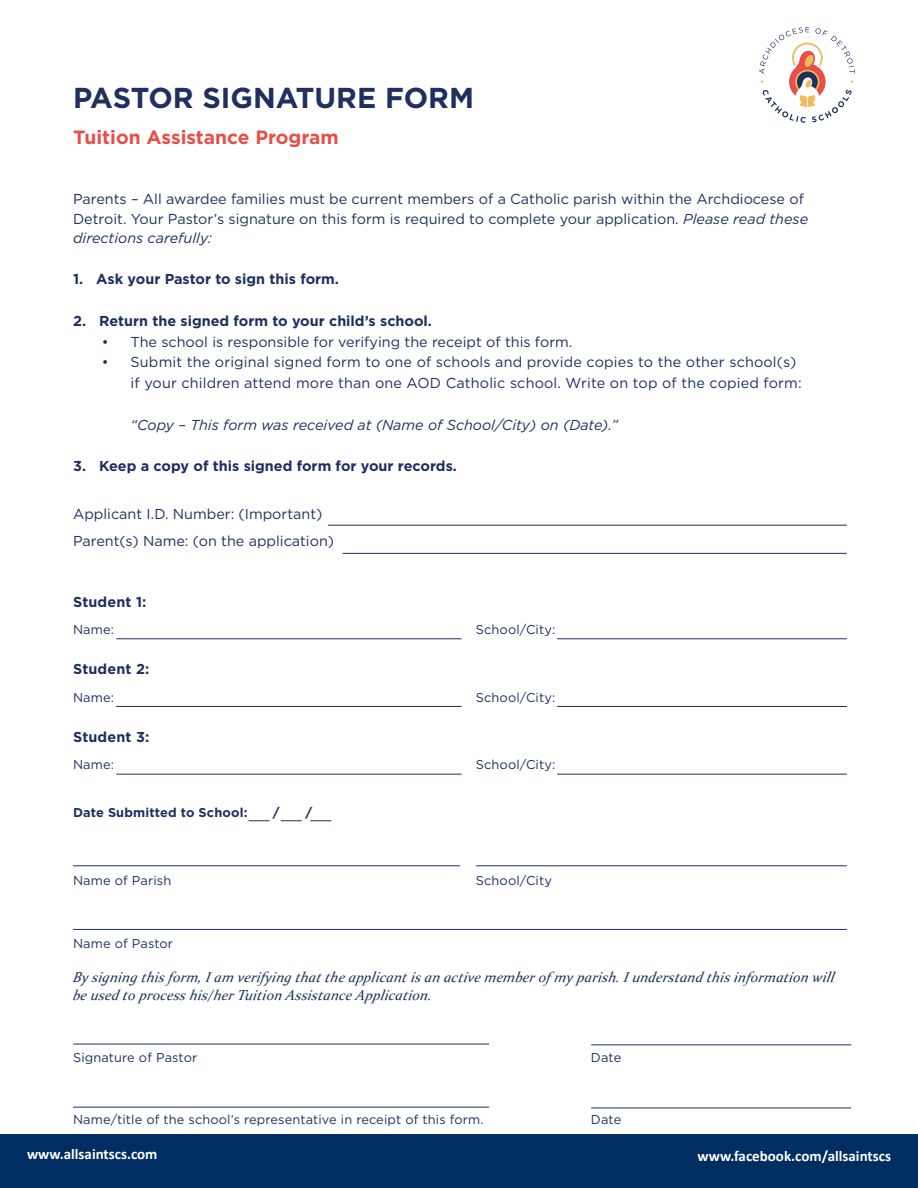
<style>
.page{position:relative;width:918px;height:1188px;background:#fff}
.page>*{position:absolute;margin:0;border:0;box-sizing:border-box;transform-origin:0 0}
.t1{font:700 28.8px "Gotham";color:#1f305f}
.t2{font:700 19.2px "Gotham";color:#e75048}
.t3{font:700 15px "Calibri";color:#fff}
.t4{font:14.4px/19.2px "Gotham";color:#1f305f}
.t5{font:italic 14.4px/17.2px "Constantia";letter-spacing:.01em;color:#1f305f}
.t6{font:700 14.4px "Gotham";color:#1f305f}
.t7{font:italic 14.4px "Gotham";color:#1f305f}
.t8{font:12.75px "Gotham";letter-spacing:.01em;color:#1f305f}
.t9{font:700 12.75px "Gotham";letter-spacing:.01em;color:#1f305f}
.s1{font-style:italic}
</style>
<div class="page">
<div style="left:0;top:1134px;width:918px;height:54px;background:#002d62"></div>
<svg style="left:759px;top:27px;width:96px;height:96px"></svg>
<hr style="left:328px;top:525px;width:519px;height:1px;background:#1f305f">
<hr style="left:343px;top:553px;width:504px;height:1px;background:#1f305f">
<hr style="left:116px;top:638px;width:346px;height:1px;background:#1f305f">
<hr style="left:116px;top:706px;width:346px;height:1px;background:#1f305f">
<hr style="left:116px;top:774px;width:346px;height:1px;background:#1f305f">
<hr style="left:73px;top:865px;width:387px;height:1px;background:#1f305f">
<hr style="left:476px;top:865px;width:371px;height:1px;background:#1f305f">
<hr style="left:73px;top:1044px;width:416px;height:1px;background:#1f305f">
<hr style="left:73px;top:1107px;width:416px;height:1px;background:#1f305f">
<hr style="left:73px;top:929px;width:774px;height:1px;background:#1f305f">
<svg style="left:249px;top:820px;width:20px;height:1px"></svg>
<svg style="left:281px;top:820px;width:21px;height:1px"></svg>
<svg style="left:310px;top:820px;width:21px;height:1px"></svg>
<hr style="left:557px;top:638px;width:290px;height:1px;background:#1f305f">
<hr style="left:557px;top:706px;width:290px;height:1px;background:#1f305f">
<hr style="left:557px;top:774px;width:290px;height:1px;background:#1f305f">
<hr style="left:591px;top:1044px;width:260px;height:1px;background:#1f305f">
<hr style="left:591px;top:1108px;width:260px;height:1px;background:#1f305f">
<h1 class="t1" style="left:73px;top:78px;width:403px">PASTOR SIGNATURE FORM</h1>
<h2 class="t2" style="left:73px;top:124px;width:267px">Tuition Assistance Program</h2>
<p class="t4" style="left:73px;top:189px;width:737px">Parents – All awardee families must be current members of a Catholic parish within the Archdiocese of<br>Detroit. Your Pastor’s signature on this form is required to complete your application. <span class="s1">Please read these directions carefully:</span></p>
<p class="t6" style="left:73px;top:270px;width:267px">1. Ask your Pastor to sign this form.</p>
<p class="t6" style="left:73px;top:311px;width:361px">2. Return the signed form to your child’s school.</p>
<p class="t4" style="left:102px;top:332px;width:472px">• The school is responsible for verifying the receipt of this form.</p>
<p class="t4" style="left:131px;top:352px;width:673px;line-height:20.7px;text-indent:-29px">• Submit the original signed form to one of schools and provide copies to the other school(s) if your children attend more than one AOD Catholic school. Write on top of the copied form:</p>
<p class="t7" style="left:131px;top:415px;width:489px">“Copy – This form was received at (Name of School/City) on (Date).”</p>
<p class="t6" style="left:73px;top:457px;width:385px">3. Keep a copy of this signed form for your records.</p>
<p class="t4" style="left:73px;top:500px;width:263px;line-height:27.2px">Applicant I.D. Number: (Important)<br>Parent(s) Name: (on the application)</p>
<p class="t6" style="left:73px;top:593px;width:75px">Student 1:</p>
<p class="t8" style="left:73px;top:622px;width:43px">Name:</p>
<p class="t8" style="left:476px;top:622px;width:81px">School/City:</p>
<p class="t6" style="left:73px;top:660px;width:78px">Student 2:</p>
<p class="t8" style="left:73px;top:689px;width:43px">Name:</p>
<p class="t8" style="left:476px;top:689px;width:81px">School/City:</p>
<p class="t6" style="left:73px;top:727px;width:78px">Student 3:</p>
<p class="t8" style="left:73px;top:756px;width:43px">Name:</p>
<p class="t8" style="left:476px;top:756px;width:81px">School/City:</p>
<p class="t9" style="left:73px;top:804px;width:176px">Date Submitted to School:</p>
<p class="t9" style="left:273px;top:804px;width:8px">/</p>
<p class="t9" style="left:305px;top:804px;width:8px">/</p>
<p class="t8" style="left:73px;top:873px;width:100px">Name of Parish</p>
<p class="t8" style="left:476px;top:873px;width:78px">School/City</p>
<p class="t8" style="left:73px;top:935px;width:101px">Name of Pastor</p>
<p class="t5" style="left:72px;top:968px;width:766px">By sig ning this form, Iam verifying thatthe app licantis an active member ofmy p arish.Iunderstand this information will be used to p rocess his/her Tuition Assistance App lication.</p>
<p class="t8" style="left:73px;top:1049px;width:126px">Signature of Pastor</p>
<p class="t8" style="left:591px;top:1049px;width:32px">Date</p>
<p class="t8" style="left:73px;top:1112px;width:412px">Name/title of the school’s representative in receipt of this form.</p>
<p class="t8" style="left:591px;top:1112px;width:32px">Date</p>
<p class="t3" style="left:27px;top:1143px;width:132px">www.allsaintscs.com</p>
<p class="t3" style="left:698px;top:1145px;width:195px">www.facebook.com/allsaintscs</p>
</div>
